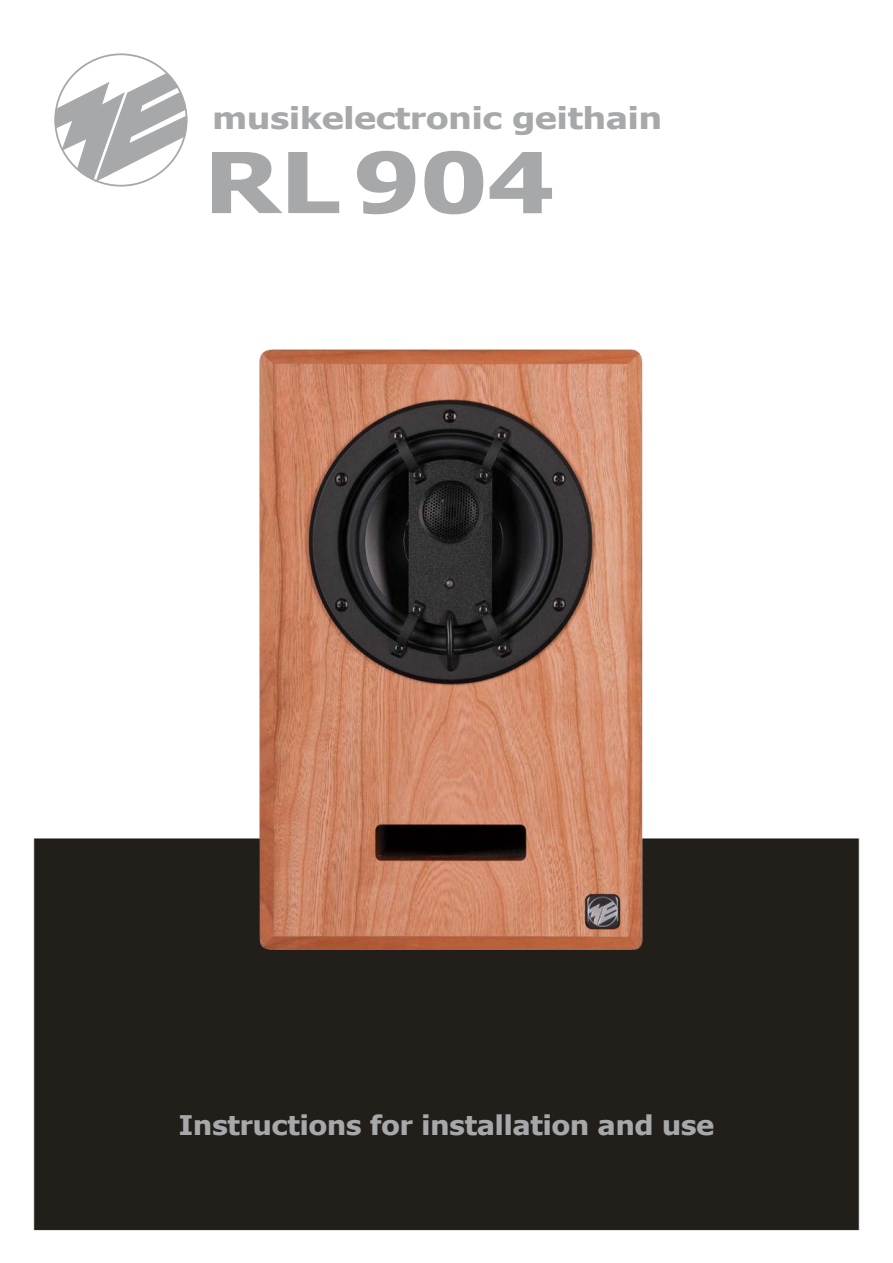
<style>
.page{position:relative;width:893px;height:1263px;background:#fff}
.page>*{position:absolute;margin:0;border:0;box-sizing:border-box;transform-origin:0 0}
.t1{font:700 84px "Tahoma";color:#a7a8aa;scale:1.25 1}
.t2{font:700 30px "Tahoma";color:#a7a8aa;scale:1.21 1}
.t3{font:700 27px "Tahoma";color:#a7a8aa;scale:1.1 1}
</style>
<div class="page">
<img style="left:33px;top:54px;width:827px;height:1177px">
<svg style="left:55px;top:73px;width:132px;height:109px"></svg>
<img style="left:227px;top:324px;width:449px;height:646px">
<p class="t2" style="left:213px;top:97px;width:373px">musikelectronic geithain</p>
<h1 class="t1" style="left:204px;top:124px;width:282px">RL904</h1>
<p class="t3" style="left:179px;top:1106px;width:488px">Instructions for installation and use</p>
</div>
